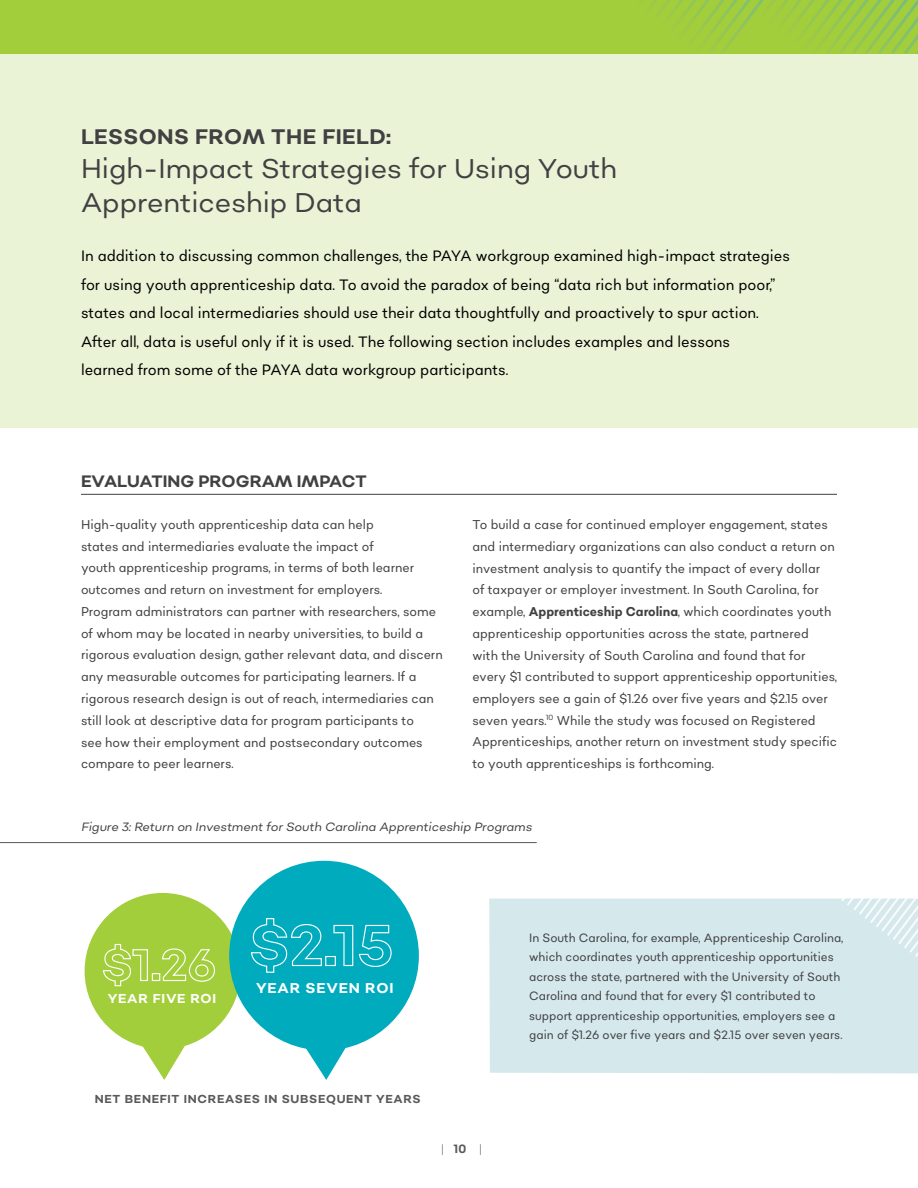
<style>
.page{position:relative;width:918px;height:1188px;background:#fff}
.page>*{position:absolute;margin:0;border:0;box-sizing:border-box;transform-origin:0 0}
.t1{font:27px/33.8px "Sonny Gothic";color:#414042}
.t2{font:700 21px "Sonny Gothic";letter-spacing:.02em;color:#414042}
.t3{font:700 16.5px "Sonny Gothic";letter-spacing:-.005em;color:#414042}
.t4{font:15px/28.5px "Sonny Gothic Condensed";color:#000}
.t5{font:700 14.25px "Sonny Gothic";letter-spacing:.06em;color:#fff}
.t6{font:700 12.9px "Sonny Gothic";letter-spacing:.06em;color:#fff}
.t7{font:12.75px/21.8px "Sonny Gothic Condensed";color:#414042}
.t8{font:12px/19.5px "Sonny Gothic Condensed";color:#414042}
.t9{font:italic 12px "Sonny Gothic";color:#414042}
.t10{font:300 12px "Sonny Gothic Condensed";color:#58595b}
.t11{font:700 11.55px "Sonny Gothic";letter-spacing:.06em;color:#58595b}
.s1{font-weight:700}
</style>
<div class="page">
<div style="left:0;top:52px;width:918px;height:376px;background:#eaf3d5"></div>
<hr style="left:81px;top:494px;width:756px;height:1px;background:#414042">
<div style="left:85px;top:893px;width:156px;height:156px;background:#a3ce3b;border-radius:50%"></div>
<div style="left:229px;top:861px;width:190px;height:189px;background:#00abbd;border-radius:50%"></div>
<svg style="left:135px;top:1044px;width:56px;height:36px"></svg>
<svg style="left:297px;top:1046px;width:56px;height:34px"></svg>
<svg style="left:103px;top:943px;width:45px;height:44px"></svg>
<div style="left:152px;top:973px;width:8px;height:8px;border:1px solid #fff"></div>
<svg style="left:162px;top:948px;width:53px;height:34px"></svg>
<svg style="left:250px;top:918px;width:72px;height:55px"></svg>
<div style="left:325px;top:956px;width:11px;height:10px;border:1px solid #fff"></div>
<svg style="left:333px;top:924px;width:59px;height:43px"></svg>
<hr style="left:0;top:842px;width:537px;height:1px;background:#58595b">
<div style="left:489px;top:899px;width:429px;height:174px;background:#d5e8ec"></div>
<svg style="left:807px;top:898px;width:111px;height:59px;background:#d9eaed"></svg>
<div style="left:0;top:0;width:918px;height:53px;background:#a3ce3b"></div>
<svg style="left:643px;top:0;width:275px;height:53px"></svg>
<h2 class="t2" style="left:81px;top:123px;width:312px">LESSONS FROM THE FIELD:</h2>
<h1 class="t1" style="left:81px;top:151px;width:537px">High-Impact Strategies for Using Youth<br>Apprenticeship Data</h1>
<p class="t4" style="left:81px;top:241px;width:711px">In addition to discussing common challenges, the PAYA workgroup examined high-impact strategies for using youth apprenticeship data. To avoid the paradox of being “data rich but information poor,” states and local intermediaries should use their data thoughtfully and proactively to spur action.<br>After all, data is useful only if it is used. The following section includes examples and lessons<br>learned from some of the PAYA data workgroup participants.</p>
<p class="t3" style="left:81px;top:471px;width:287px">EVALUATING PROGRAM IMPACT</p>
<p class="t7" style="left:81px;top:513px;width:363px">High-quality youth apprenticeship data can help<br>states and intermediaries evaluate the impact of<br>youth apprenticeship programs, in terms of both learner outcomes and return on investment for employers.<br>Program administrators can partner with researchers, some of whom may be located in nearby universities, to build a rigorous evaluation design, gather relevant data, and discern any measurable outcomes for participating learners. If a rigorous research design is out of reach, intermediaries can still look at descriptive data for program participants to<br>see how their employment and postsecondary outcomes compare to peer learners.</p>
<p class="t7" style="left:472px;top:513px;width:366px">To build a case for continued employer engagement, states and intermediary organizations can also conduct a return on investment analysis to quantify the impact of every dollar<br>of taxpayer or employer investment. In South Carolina, for example, <span class="s1">Apprenticeship Carolina</span>, which coordinates youth apprenticeship opportunities across the state, partnered with the University of South Carolina and found that for every $1 contributed to support apprenticeship opportunities, employers see a gain of $1.26 over five years and $2.15 over seven years.<sup>10</sup> While the study was focused on Registered Apprenticeships, another return on investment study specific to youth apprenticeships is forthcoming.</p>
<p class="t9" style="left:81px;top:819px;width:452px">Figure 3: Return on Investment for South Carolina Apprenticeship Programs</p>
<p class="t6" style="left:108px;top:990px;width:110px">YEAR FIVE ROI</p>
<p class="t5" style="left:256px;top:979px;width:139px">YEAR SEVEN ROI</p>
<p class="t11" style="left:95px;top:1092px;width:327px">NET BENEFIT INCREASES IN SUBSEQUENT YEARS</p>
<p class="t10" style="left:441px;top:1141px;width:43px">| <span class="s1">10</span> |</p>
<p class="t8" style="left:529px;top:928px;width:316px">In South Carolina, for example, Apprenticeship Carolina, which coordinates youth apprenticeship opportunities across the state, partnered with the University of South Carolina and found that for every $1 contributed to support apprenticeship opportunities, employers see a gain of $1.26 over five years and $2.15 over seven years.</p>
</div>
